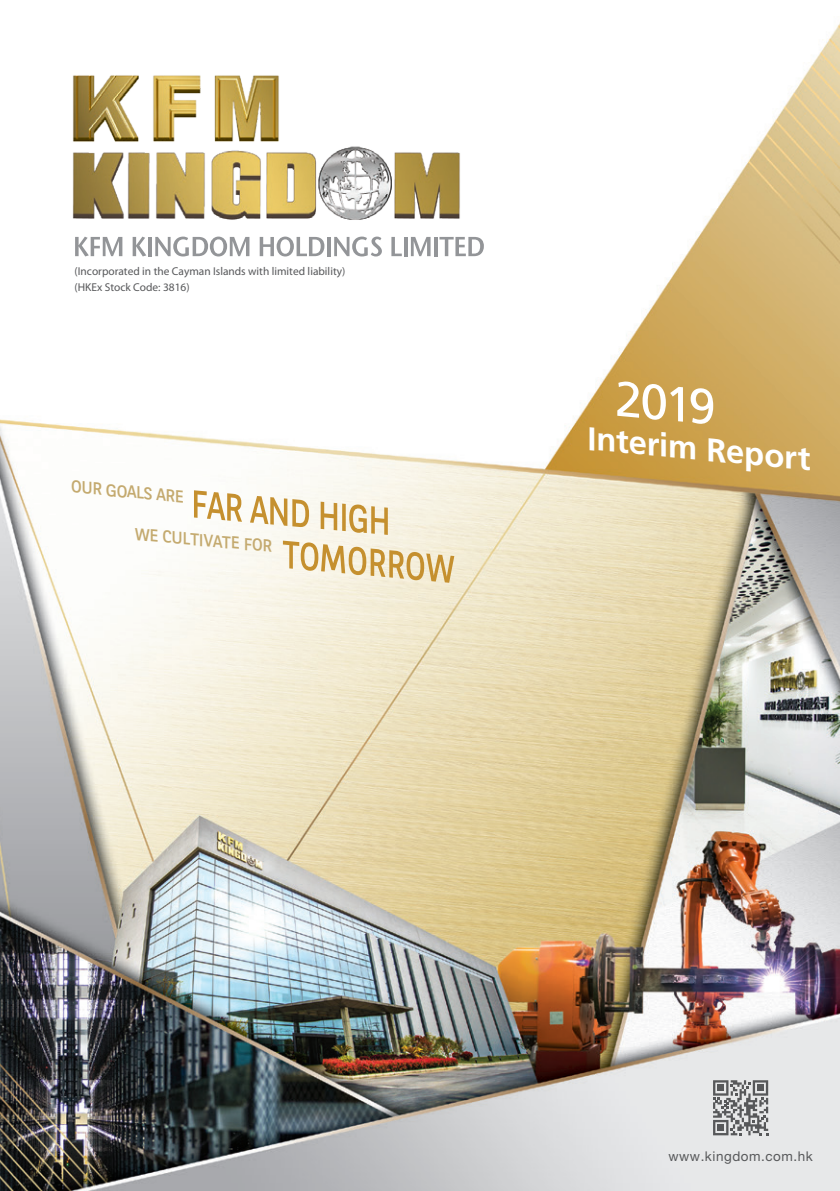
<style>
.page{position:relative;width:840px;height:1191px;background:#fff}
.page>*{position:absolute;margin:0;border:0;box-sizing:border-box;transform-origin:0 0}
.t1{font:49.2px "Frutiger LT Std";color:#fff}
.t2{font:700 32.8px "Frutiger LT Std";color:#fff}
.t3{font:17.2px "BNPP Sans";color:#c4aa6f}
.t4{font:13.4px "Helvetica Neue LT Std";letter-spacing:.04em;color:#57585a}
.t5{font:11.4px/16.2px "Myriad Pro";color:#57585a}
</style>
<div class="page">
<img style="left:0;top:24px;width:839px;height:1167px">
<img style="left:66px;top:45px;width:401px;height:201px">
<svg style="left:75px;top:237px;width:47px;height:19px"></svg>
<svg style="left:132px;top:237px;width:14px;height:19px"></svg>
<hr style="left:148px;top:237px;width:4px;height:19px;background:#939598">
<svg style="left:155px;top:236px;width:94px;height:20px"></svg>
<svg style="left:259px;top:236px;width:65px;height:20px"></svg>
<hr style="left:327px;top:237px;width:3px;height:19px;background:#939598">
<svg style="left:334px;top:236px;width:47px;height:20px"></svg>
<svg style="left:391px;top:237px;width:10px;height:19px"></svg>
<svg style="left:403px;top:237px;width:4px;height:19px"></svg>
<svg style="left:410px;top:237px;width:20px;height:19px"></svg>
<hr style="left:434px;top:237px;width:3px;height:19px;background:#939598">
<svg style="left:439px;top:237px;width:44px;height:19px"></svg>
<svg style="left:194px;top:490px;width:48px;height:32px"></svg>
<svg style="left:250px;top:496px;width:204px;height:87px"></svg>
<svg style="left:712px;top:1080px;width:55px;height:55px;background:#a0a1a2"></svg>
<div style="left:717px;top:1084px;width:6px;height:7px;background:#57585a"></div>
<div style="left:756px;top:1084px;width:7px;height:7px;background:#57585a"></div>
<div style="left:717px;top:1124px;width:6px;height:7px;background:#57585a"></div>
<p class="t5" style="left:75px;top:263px;width:272px">(Incorporated in the Cayman Islands with limited liability) (HKEx Stock Code: 3816)</p>
<h3 class="t3" style="left:73px;top:475px;width:115px;rotate:5deg">OUR GOALS ARE</h3>
<h3 class="t3" style="left:136px;top:522px;width:139px;rotate:5deg">WE CULTIVATE FOR</h3>
<h1 class="t1" style="left:618px;top:370px;width:103px;rotate:5deg">2019</h1>
<h2 class="t2" style="left:589px;top:419px;width:225px;rotate:5deg">Interim Report</h2>
<p class="t4" style="left:668px;top:1148px;width:146px">www.kingdom.com.hk</p>
</div>
